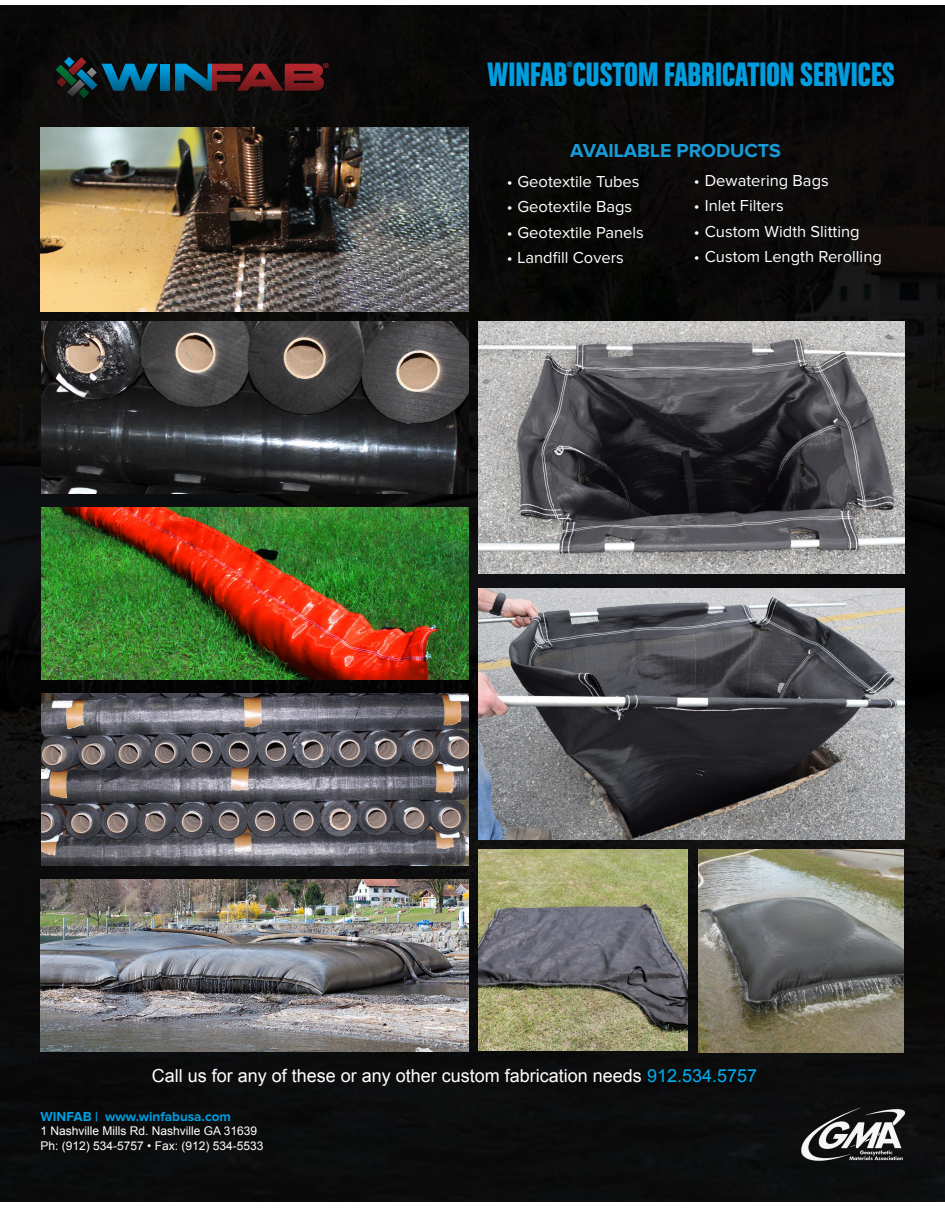
<style>
.page{position:relative;width:945px;height:1215px;background:#fff}
.page>*{position:absolute;margin:0;border:0;box-sizing:border-box;transform-origin:0 0}
.t1{font:36px "Chalet Comprime Hong Kong Eighty";color:#009ddf}
.t2{font:700 19.5px "Proxima Nova";color:#199bd8}
.t3{font:18px "Arial";color:#fff}
.t4{font:16.5px "Proxima Nova";color:#fff}
.t5{font:16.2px "Myriad Pro";color:#b2262c}
.t6{font:700 13.5px "Proxima Nova";color:#009ddf}
.t7{font:12px/14.4px "Arial";color:#fff}
.t8{font:900 7.5px "Arial";color:#009ddf}
.s1{color:#00aeef}
</style>
<div class="page">
<img style="left:0;top:6px;width:945px;height:1196px">
<img style="left:801px;top:1106px;width:103px;height:55px">
<img style="left:479px;top:588px;width:426px;height:251px">
<img style="left:478px;top:321px;width:426px;height:252px">
<img style="left:42px;top:321px;width:426px;height:172px">
<img style="left:42px;top:693px;width:426px;height:172px">
<img style="left:42px;top:507px;width:426px;height:172px">
<img style="left:40px;top:879px;width:428px;height:172px">
<img style="left:698px;top:849px;width:205px;height:204px">
<img style="left:479px;top:849px;width:208px;height:202px">
<svg style="left:161px;top:64px;width:9px;height:26px"></svg>
<svg style="left:175px;top:64px;width:149px;height:26px"></svg>
<svg style="left:56px;top:57px;width:102px;height:41px"></svg>
<img style="left:40px;top:128px;width:428px;height:183px">
<p class="t5" style="left:323px;top:59px;width:8px">®</p>
<p class="t8" style="left:567px;top:59px;width:7px">®</p>
<h1 class="t1" style="left:488px;top:53px;width:409px">WINFAB CUSTOM FABRICATION SERVICES</h1>
<p class="t2" style="left:570px;top:142px;width:212px">AVAILABLE PRODUCTS</p>
<p class="t4" style="left:694px;top:173px;width:136px">• Dewatering Bags</p>
<p class="t4" style="left:694px;top:198px;width:91px">• Inlet Filters</p>
<p class="t4" style="left:694px;top:224px;width:167px">• Custom Width Slitting</p>
<p class="t4" style="left:694px;top:249px;width:189px">• Custom Length Rerolling</p>
<p class="t4" style="left:507px;top:174px;width:134px">• Geotextile Tubes</p>
<p class="t4" style="left:507px;top:199px;width:127px">• Geotextile Bags</p>
<p class="t4" style="left:507px;top:225px;width:139px">• Geotextile Panels</p>
<p class="t4" style="left:507px;top:250px;width:119px">• Landfill Covers</p>
<p class="t3" style="left:152px;top:1064px;width:607px">Call us for any of these or any other custom fabrication needs <span class="s1">912.534.5757</span></p>
<p class="t6" style="left:40px;top:1110px;width:192px">WINFAB | www.winfabusa.com</p>
<p class="t7" style="left:40px;top:1124px;width:224px">1 Nashville Mills Rd. Nashville GA 31639<br>Ph: (912) 534-5757 • Fax: (912) 534-5533</p>
</div>
